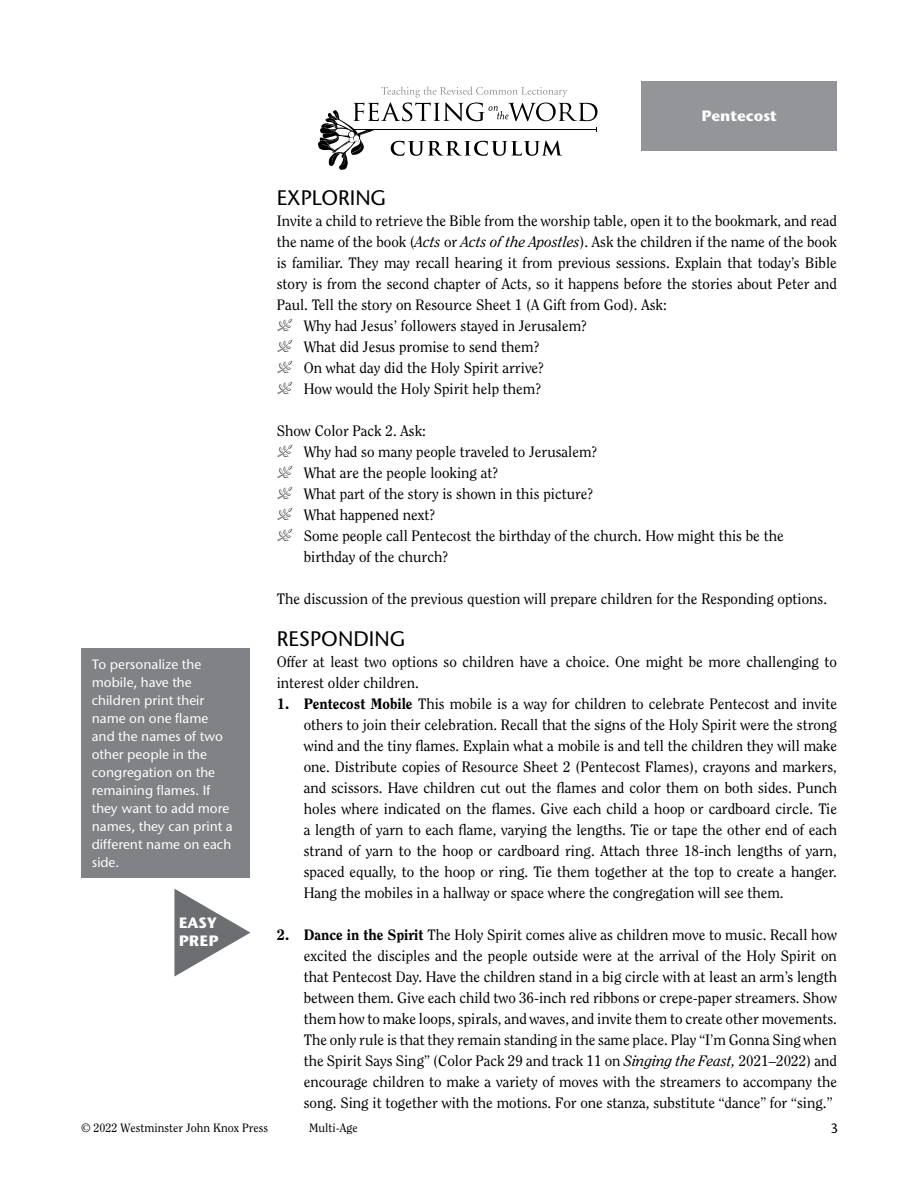
<style>
.page{position:relative;width:918px;height:1188px;background:#fff}
.page>*{position:absolute;margin:0;border:0;box-sizing:border-box;transform-origin:0 0}
.t1{font:500 21px "Stone Sans ITC Std";color:#000}
.t2{font:15px/21px "Clearface Std";color:#000}
.t3{font:700 15px/18px "Stone Sans ITC Std";color:#fff}
.t4{font:500 13.5px/18px "Stone Sans ITC Std";color:#fff}
.t5{font:500 13.5px "Stone Sans ITC Std";color:#000}
.t6{font:12px "Clearface Std";color:#000}
.s1{font-style:italic}
.s2{font-family:"Type Embellishments Two";font-size:18px}
.s3{font-weight:800}
</style>
<div class="page">
<svg style="left:318px;top:86px;width:280px;height:84px"></svg>
<div style="left:81px;top:648px;width:169px;height:230px;background:#808285"></div>
<svg style="left:174px;top:889px;width:76px;height:88px"></svg>
<div style="left:641px;top:81px;width:196px;height:69px;background:#939598"></div>
<p class="t4" style="left:92px;top:655px;width:142px">To personalize the mobile, have the children print their name on one flame and the names of two other people in the congregation on the remaining flames. If they want to add more names, they can print a different name on each side.</p>
<p class="t3" style="left:179px;top:914px;width:41px">EASY<br>PREP</p>
<p class="t3" style="left:701px;top:107px;width:77px">Pentecost</p>
<h1 class="t1" style="left:277px;top:185px;width:111px">EXPLORING</h1>
<p class="t2" style="left:277px;top:211px;width:562px">Invite a child to retrieve the Bible from the worship table, open it to the bookmark, and read the name of the book (<span class="s1">Acts</span> or <span class="s1">Acts of the Apostles</span>). Ask the children if the name of the book is familiar. They may recall hearing it from previous sessions. Explain that today’s Bible story is from the second chapter of Acts, so it happens before the stories about Peter and Paul. Tell the story on Resource Sheet 1 (A Gift from God). Ask:<br><span class="s2">P</span> Why had Jesus’ followers stayed in Jerusalem?<br><span class="s2">P</span> What did Jesus promise to send them?<br><span class="s2">P</span> On what day did the Holy Spirit arrive?<br><span class="s2">P</span> How would the Holy Spirit help them?</p>
<p class="t2" style="left:277px;top:421px;width:151px">Show Color Pack 2. Ask:</p>
<p class="t2" style="left:277px;top:442px;width:322px"><span class="s2">P</span> Why had so many people traveled to Jerusalem?</p>
<p class="t2" style="left:277px;top:463px;width:223px"><span class="s2">P</span> What are the people looking at?</p>
<p class="t2" style="left:277px;top:484px;width:318px"><span class="s2">P</span> What part of the story is shown in this picture?</p>
<p class="t2" style="left:277px;top:505px;width:160px"><span class="s2">P</span> What happened next?</p>
<p class="t2" style="left:277px;top:526px;width:508px"><span class="s2">P</span> Some people call Pentecost the birthday of the church. How might this be the</p>
<p class="t2" style="left:304px;top:547px;width:146px">birthday of the church?</p>
<p class="t2" style="left:277px;top:589px;width:552px">The discussion of the previous question will prepare children for the Responding options.</p>
<h1 class="t1" style="left:277px;top:626px;width:130px">RESPONDING</h1>
<p class="t2" style="left:277px;top:652px;width:562px">Offer at least two options so children have a choice. One might be more challenging to interest older children.</p>
<p class="t2" style="left:304px;top:694px;width:535px;text-align:justify;text-indent:-27px"><span class="s3">1. Pentecost Mobile</span> This mobile is a way for children to celebrate Pentecost and invite others to join their celebration. Recall that the signs of the Holy Spirit were the strong wind and the tiny flames. Explain what a mobile is and tell the children they will make one. Distribute copies of Resource Sheet 2 (Pentecost Flames), crayons and markers, and scissors. Have children cut out the flames and color them on both sides. Punch holes where indicated on the flames. Give each child a hoop or cardboard circle. Tie a length of yarn to each flame, varying the lengths. Tie or tape the other end of each strand of yarn to the hoop or cardboard ring. Attach three 18-inch lengths of yarn, spaced equally, to the hoop or ring. Tie them together at the top to create a hanger.<br>Hang the mobiles in a hallway or space where the congregation will see them.</p>
<p class="t2" style="left:304px;top:925px;width:535px;text-align:justify;text-indent:-27px"><span class="s3">2. Dance in the Spirit</span> The Holy Spirit comes alive as children move to music. Recall how excited the disciples and the people outside were at the arrival of the Holy Spirit on that Pentecost Day. Have the children stand in a big circle with at least an arm’s length between them. Give each child two 36-inch red ribbons or crepe-paper streamers. Show them how to make loops, spirals, and waves, and invite them to create other movements.<br>The only rule is that they remain standing in the same place. Play “I’m Gonna Sing when the Spirit Says Sing” (Color Pack 29 and track 11 on <span class="s1">Singing the Feast,</span> 2021–2022) and encourage children to make a variety of moves with the streamers to accompany the song. Sing it together with the motions. For one stanza, substitute “dance” for “sing.”</p>
<p class="t6" style="left:81px;top:1121px;width:189px">© 2022 Westminster John Knox Press</p>
<p class="t6" style="left:309px;top:1121px;width:50px">Multi-Age</p>
<p class="t5" style="left:831px;top:1120px;width:9px">3</p>
</div>
